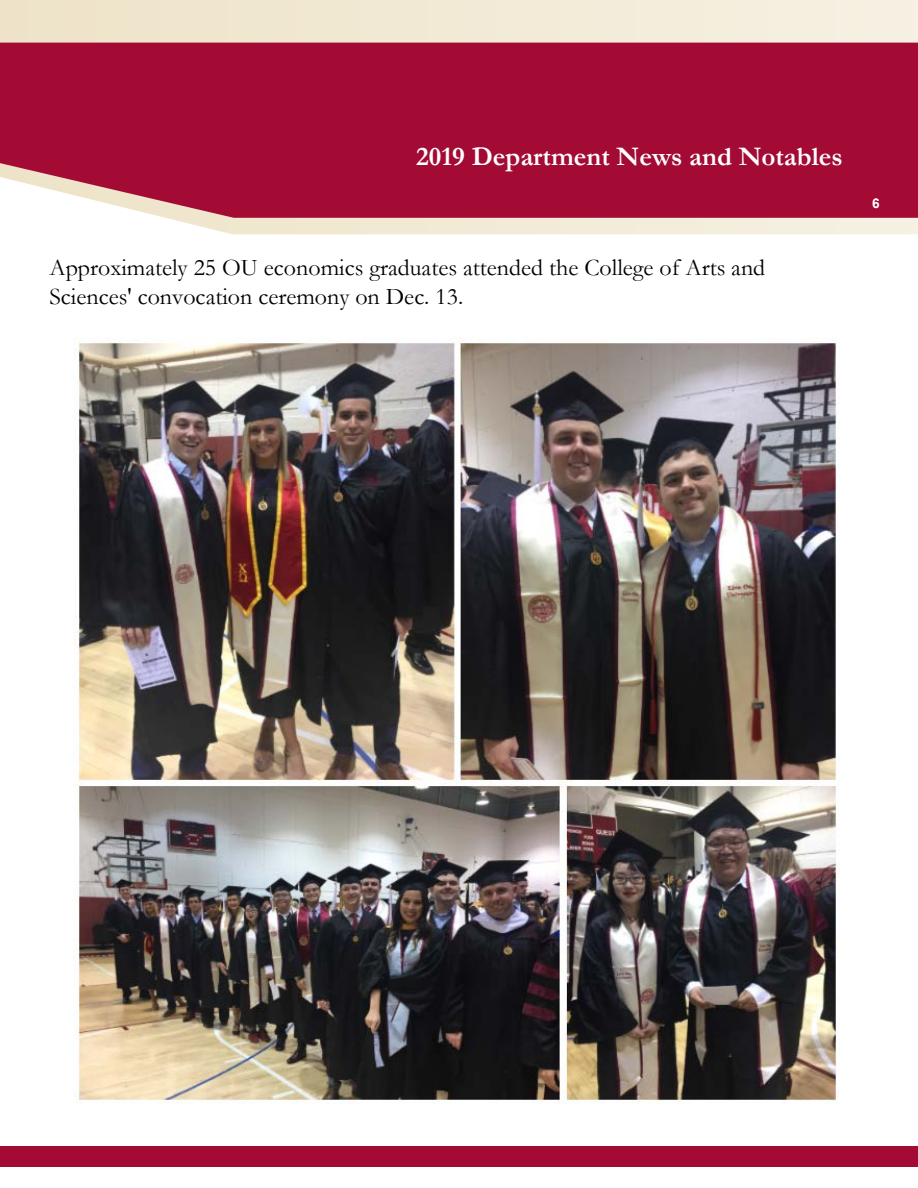
<style>
.page{position:relative;width:918px;height:1188px;background:#fff}
.page>*{position:absolute;margin:0;border:0;box-sizing:border-box;transform-origin:0 0}
.t1{font:700 27px "Garamond";color:#fff}
.t2{font:24px/28.8px "Garamond";color:#000}
.t3{font:700 13.5px "Arial";color:#fff}
</style>
<div class="page">
<svg style="left:0;top:0;width:918px;height:234px;background:#f2e9d7"></svg>
<div style="left:0;top:43px;width:918px;height:175px;background:#a30b35"></div>
<div style="left:0;top:1146px;width:918px;height:21px;background:#a30b35"></div>
<img style="left:74px;top:337px;width:766px;height:767px">
<p class="t1" style="left:416px;top:138px;width:428px">2019 Department News and Notables</p>
<p class="t2" style="left:49px;top:253px;width:717px">Approximately 25 OU economics graduates attended the College of Arts and<br>Sciences' convocation ceremony on Dec. 13.</p>
<p class="t3" style="left:872px;top:193px;width:9px">6</p>
</div>
